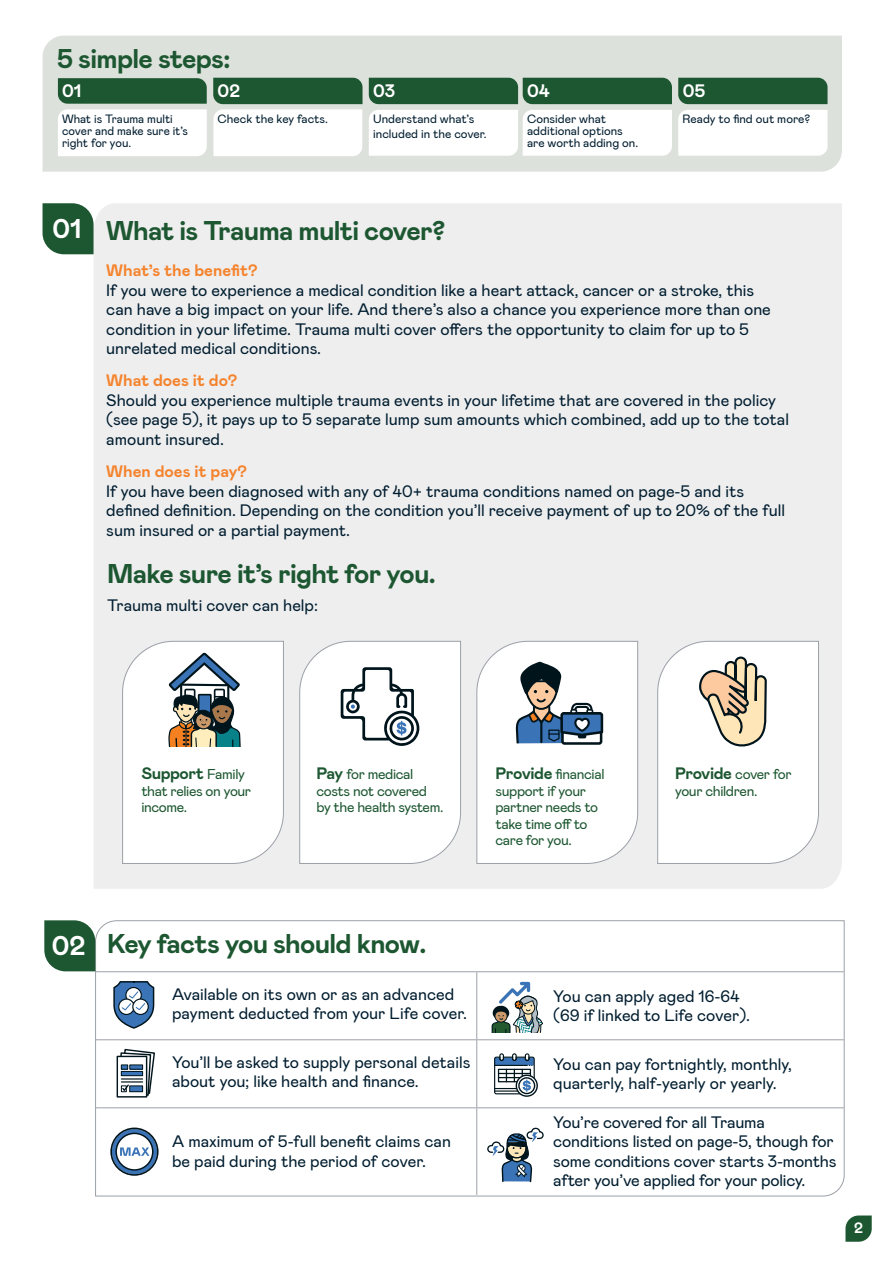
<style>
.page{position:relative;width:893px;height:1263px;background:#fff}
.page>*{position:absolute;margin:0;border:0;box-sizing:border-box;transform-origin:0 0}
.t1{font:700 27px "Mabry Pro";letter-spacing:-.025em;color:#1d5731}
.t2{font:700 27px "Mabry Pro";color:#fff}
.t3{font:700 18px "Mabry Pro";color:#fff}
.t4{font:16.5px/19.5px "Mabry Pro";color:#001d2f}
.t5{font:700 16.5px "Mabry Pro";color:#f5842e}
.t6{font:700 16.5px "Mabry Pro";letter-spacing:-.025em;color:#1d5731}
.t7{font:700 15px "Mabry Pro";color:#fff}
.t8{font:14.25px/16.5px "Mabry Pro";letter-spacing:-.025em;color:#1d5731}
.t9{font:12px/12px "Mabry Pro";color:#001d2f}
.s1{font-weight:400;font-size:14.25px}
.s2{font-weight:700;font-size:16.5px}
</style>
<div class="page">
<div style="left:94px;top:203px;width:748px;height:686px;background:#eeeeef"></div>
<div style="left:43px;top:36px;width:799px;height:136px;background:#dde1db"></div>
<svg style="left:845px;top:1215px;width:27px;height:27px"></svg>
<svg style="left:95px;top:920px;width:750px;height:277px"></svg>
<hr style="left:476px;top:972px;width:1px;height:67px;background:#9ba0a7">
<hr style="left:96px;top:1039px;width:381px;height:1px;background:#9ba0a7">
<hr style="left:477px;top:1039px;width:367px;height:1px;background:#9ba0a7">
<hr style="left:476px;top:1040px;width:1px;height:67px;background:#9ba0a7">
<hr style="left:96px;top:1107px;width:381px;height:1px;background:#9ba0a7">
<hr style="left:477px;top:1107px;width:367px;height:1px;background:#9ba0a7">
<hr style="left:476px;top:1108px;width:1px;height:87px;background:#9ba0a7">
<hr style="left:96px;top:971px;width:381px;height:1px;background:#9ba0a7">
<hr style="left:477px;top:971px;width:367px;height:1px;background:#9ba0a7">
<svg style="left:369px;top:110px;width:303px;height:46px"></svg>
<svg style="left:678px;top:110px;width:149px;height:46px"></svg>
<svg style="left:58px;top:78px;width:149px;height:78px"></svg>
<svg style="left:213px;top:78px;width:150px;height:78px"></svg>
<div style="left:369px;top:78px;width:303px;height:26px;background:#1d5731"></div>
<div style="left:678px;top:78px;width:149px;height:26px;background:#1d5731"></div>
<svg style="left:43px;top:203px;width:51px;height:51px"></svg>
<svg style="left:44px;top:920px;width:51px;height:51px"></svg>
<svg style="left:299px;top:640px;width:162px;height:224px"></svg>
<svg style="left:476px;top:640px;width:162px;height:224px"></svg>
<svg style="left:657px;top:640px;width:162px;height:224px"></svg>
<svg style="left:122px;top:640px;width:162px;height:224px"></svg>
<svg style="left:112px;top:1129px;width:45px;height:45px"></svg>
<div style="left:110px;top:1127px;width:49px;height:49px;border:2px solid #00141c;border-radius:50%"></div>
<svg style="left:115px;top:1133px;width:38px;height:38px"></svg>
<svg style="left:487px;top:1126px;width:58px;height:57px"></svg>
<svg style="left:117px;top:1048px;width:39px;height:49px"></svg>
<svg style="left:112px;top:975px;width:43px;height:55px"></svg>
<svg style="left:490px;top:982px;width:53px;height:51px"></svg>
<svg style="left:516px;top:1075px;width:21px;height:21px"></svg>
<div style="left:516px;top:1074px;width:22px;height:23px;border:1px solid #00141c;border-radius:50%"></div>
<svg style="left:494px;top:1053px;width:41px;height:41px"></svg>
<div style="left:518px;top:1077px;width:17px;height:17px;border:1px solid #00141c;border-radius:50%"></div>
<h1 class="t1" style="left:57px;top:40px;width:175px">5 simple steps:</h1>
<p class="t3" style="left:62px;top:78px;width:21px">01</p>
<p class="t3" style="left:218px;top:78px;width:24px">02</p>
<p class="t3" style="left:373px;top:78px;width:24px">03</p>
<p class="t3" style="left:527px;top:78px;width:24px">04</p>
<p class="t3" style="left:683px;top:78px;width:24px">05</p>
<p class="t9" style="left:62px;top:112px;width:127px">What is Trauma multi cover and make sure it’s right for you.</p>
<p class="t9" style="left:218px;top:112px;width:112px">Check the key facts.</p>
<p class="t9" style="left:527px;top:112px;width:113px">Consider what additional options are worth adding on.</p>
<p class="t9" style="left:373px;top:111px;width:115px;line-height:15px">Understand what’s included in the cover.</p>
<p class="t9" style="left:683px;top:112px;width:129px">Ready to find out more?</p>
<h1 class="t2" style="left:52px;top:210px;width:31px">01</h1>
<h1 class="t1" style="left:106px;top:211px;width:341px">What is Trauma multi cover?</h1>
<p class="t5" style="left:106px;top:259px;width:153px">What’s the benefit?</p>
<p class="t4" style="left:106px;top:279px;width:666px">If you were to experience a medical condition like a heart attack, cancer or a stroke, this can have a big impact on your life. And there’s also a chance you experience more than one condition in your lifetime. Trauma multi cover offers the opportunity to claim for up to 5 unrelated medical conditions.</p>
<p class="t5" style="left:106px;top:369px;width:133px">What does it do?</p>
<p class="t4" style="left:106px;top:390px;width:684px">Should you experience multiple trauma events in your lifetime that are covered in the policy (see page 5), it pays up to 5 separate lump sum amounts which combined, add up to the total amount insured.</p>
<p class="t5" style="left:106px;top:460px;width:142px">When does it pay?</p>
<p class="t4" style="left:106px;top:480px;width:680px">If you have been diagnosed with any of 40+ trauma conditions named on page-5 and its defined definition. Depending on the condition you’ll receive payment of up to 20% of the full sum insured or a partial payment.</p>
<h1 class="t1" style="left:107px;top:554px;width:330px">Make sure it’s right for you.</h1>
<p class="t4" style="left:107px;top:594px;width:212px">Trauma multi cover can help:</p>
<p class="t6" style="left:141px;top:762px;width:105px">Support <span class="s1">Family</span></p>
<p class="t8" style="left:141px;top:782px;width:111px">that relies on your income.</p>
<p class="t8" style="left:316px;top:765px;width:129px"><span class="s2">Pay</span> for medical costs not covered by the health system.</p>
<p class="t8" style="left:495px;top:765px;width:111px"><span class="s2">Provide</span> financial support if your partner needs to take time off to care for you.</p>
<p class="t8" style="left:675px;top:765px;width:118px"><span class="s2">Provide</span> cover for your children.</p>
<h1 class="t2" style="left:52px;top:927px;width:35px">02</h1>
<h1 class="t1" style="left:107px;top:924px;width:321px">Key facts you should know.</h1>
<p class="t4" style="left:172px;top:983px;width:296px">Available on its own or as an advanced payment deducted from your Life cover.</p>
<p class="t4" style="left:553px;top:985px;width:198px">You can apply aged 16-64 (69 if linked to Life cover).</p>
<p class="t4" style="left:172px;top:1051px;width:300px">You’ll be asked to supply personal details about you; like health and finance.</p>
<p class="t4" style="left:553px;top:1053px;width:240px">You can pay fortnightly, monthly, quarterly, half-yearly or yearly.</p>
<p class="t4" style="left:172px;top:1131px;width:280px">A maximum of 5-full benefit claims can be paid during the period of cover.</p>
<p class="t4" style="left:553px;top:1111px;width:285px">You’re covered for all Trauma conditions listed on page-5, though for some conditions cover starts 3-months after you’ve applied for your policy.</p>
<p class="t7" style="left:854px;top:1217px;width:10px">2</p>
</div>
